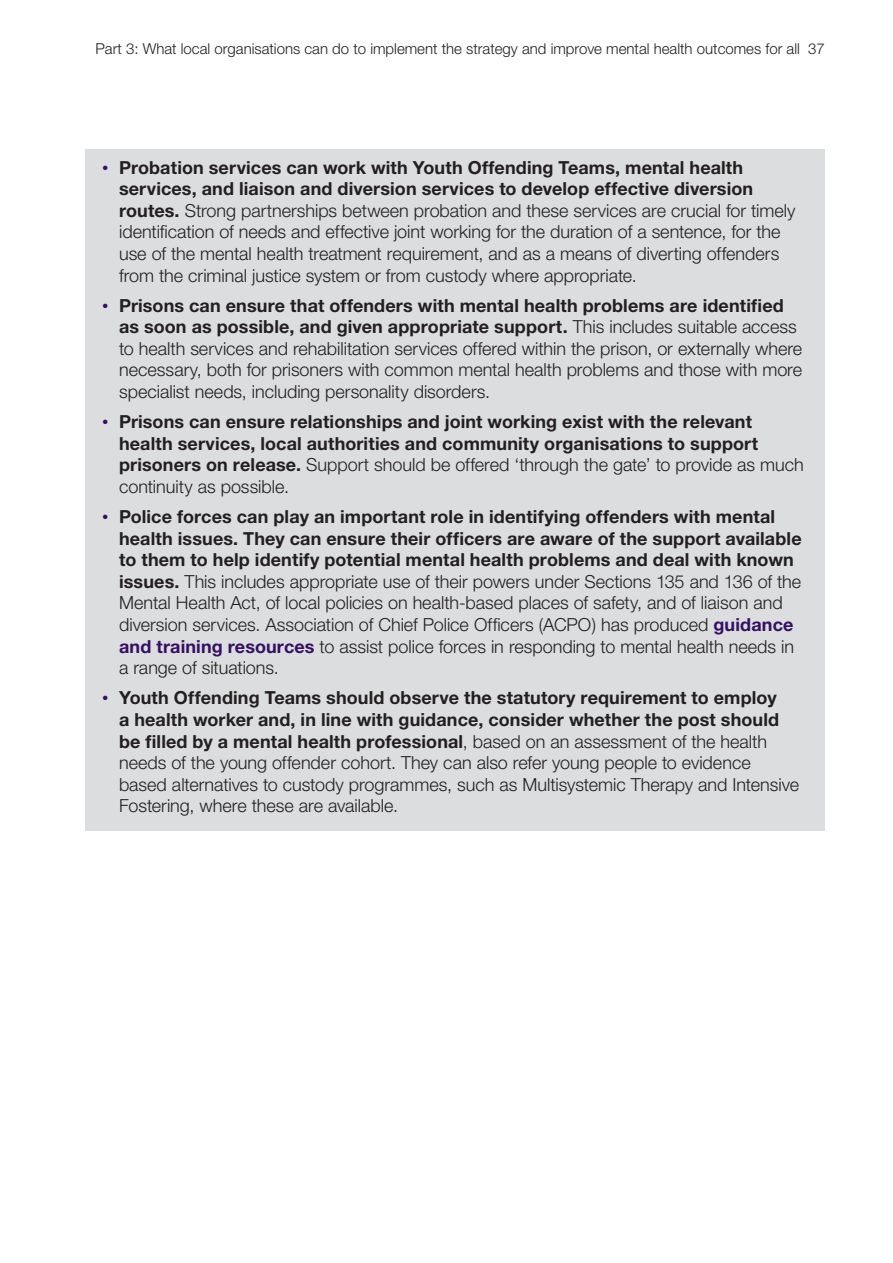
<style>
.page{position:relative;width:893px;height:1263px;background:#fff}
.page>*{position:absolute;margin:0;border:0;box-sizing:border-box;transform-origin:0 0}
.t1{font:300 18px/21.6px "Helvetica Neue";color:#231f20}
.t2{font:700 18px/21.6px "Helvetica Neue";letter-spacing:.005em;color:#231f20}
.t3{font:300 15px "Helvetica Neue";color:#231f20}
.s1{font-family:"Gill Sans";font-weight:400;color:#340f63}
.s2{font-weight:700}
.s3{font-weight:300}
.s4{font-weight:700;color:#340f63}
</style>
<div class="page">
<div style="left:85px;top:149px;width:740px;height:681px;background:#dcddde"></div>
<p class="t3" style="left:96px;top:40px;width:731px">Part 3: What local organisations can do to implement the strategy and improve mental health outcomes for all 37</p>
<p class="t1" style="left:119px;top:156px;width:678px;text-indent:-17px"><span class="s1">•</span> <span class="s2">Probation services can work with Youth Offending Teams, mental health services, and liaison and diversion services to develop effective diversion routes.</span> Strong partnerships between probation and these services are crucial for timely identification of needs and effective joint working for the duration of a sentence, for the use of the mental health treatment requirement, and as a means of diverting offenders from the criminal justice system or from custody where appropriate.</p>
<p class="t1" style="left:119px;top:294px;width:685px;text-indent:-17px"><span class="s1">•</span> <span class="s2">Prisons can ensure that offenders with mental health problems are identified as soon as possible, and given appropriate support.</span> This includes suitable access to health services and rehabilitation services offered within the prison, or externally where necessary, both for prisoners with common mental health problems and those with more specialist needs, including personality disorders.</p>
<p class="t2" style="left:119px;top:411px;width:686px;text-indent:-17px"><span class="s1">•</span> Prisons can ensure relationships and joint working exist with the relevant health services, local authorities and community organisations to support prisoners on release. <span class="s3">Support should be offered ‘through the gate’ to provide as much continuity as possible.</span></p>
<p class="t2" style="left:119px;top:505px;width:684px;text-indent:-17px"><span class="s1">•</span> Police forces can play an important role in identifying offenders with mental health issues. They can ensure their officers are aware of the support available to them to help identify potential mental health problems and deal with known issues. <span class="s3">This includes appropriate use of their powers under Sections 135 and 136 of the Mental Health Act, of local policies on health-based places of safety, and of liaison and</span></p>
<p class="t1" style="left:119px;top:613px;width:676px;text-align:justify">diversion services. Association of Chief Police Officers (ACPO) has produced <span class="s4">guidance and training resources</span> to assist police forces in responding to mental health needs in a range of situations.</p>
<p class="t1" style="left:119px;top:687px;width:682px;text-indent:-17px"><span class="s1">•</span> <span class="s2">Youth Offending Teams should observe the statutory requirement to employ<br>a health worker and, in line with guidance, consider whether the post should be filled by a mental health professional</span>, based on an assessment of the health needs of the young offender cohort. They can also refer young people to evidence based alternatives to custody programmes, such as Multisystemic Therapy and Intensive Fostering, where these are available.</p>
</div>
